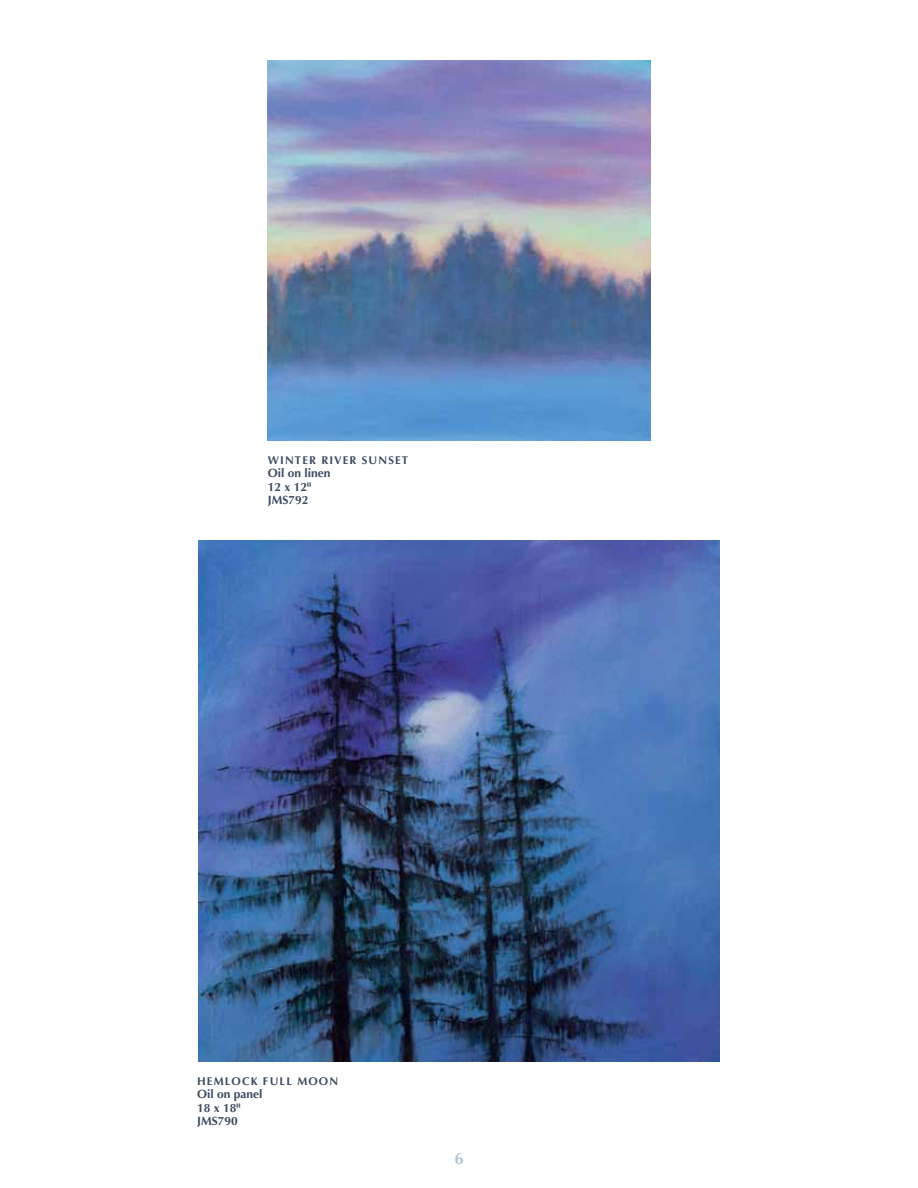
<style>
.page{position:relative;width:918px;height:1188px;background:#fff}
.page>*{position:absolute;margin:0;border:0;box-sizing:border-box;transform-origin:0 0}
.t1{font:700 16.5px "Optima LT Std";color:#b5c6d3}
.t2{font:700 12px/13.5px "Optima LT Std";color:#3c4b5f}
.t3{font:700 11.25px "Optima LT Std";letter-spacing:.1em;color:#3c4b5f}
</style>
<div class="page">
<img style="left:199px;top:540px;width:520px;height:521px">
<img style="left:268px;top:61px;width:382px;height:380px">
<p class="t3" style="left:268px;top:453px;width:142px">WINTER RIVER SUNSET</p>
<p class="t2" style="left:268px;top:466px;width:64px">OIL ON LINEN<br>12 X 12"<br>JMS792</p>
<p class="t3" style="left:197px;top:1074px;width:37px">HEMLOCK</p>
<p class="t3" style="left:263px;top:1074px;width:77px">FULL MOON</p>
<p class="t2" style="left:197px;top:1087px;width:67px">OIL ON PANEL<br>18 X 18"<br>JMS790</p>
<h1 class="t1" style="left:454px;top:1149px;width:11px">6</h1>
</div>
